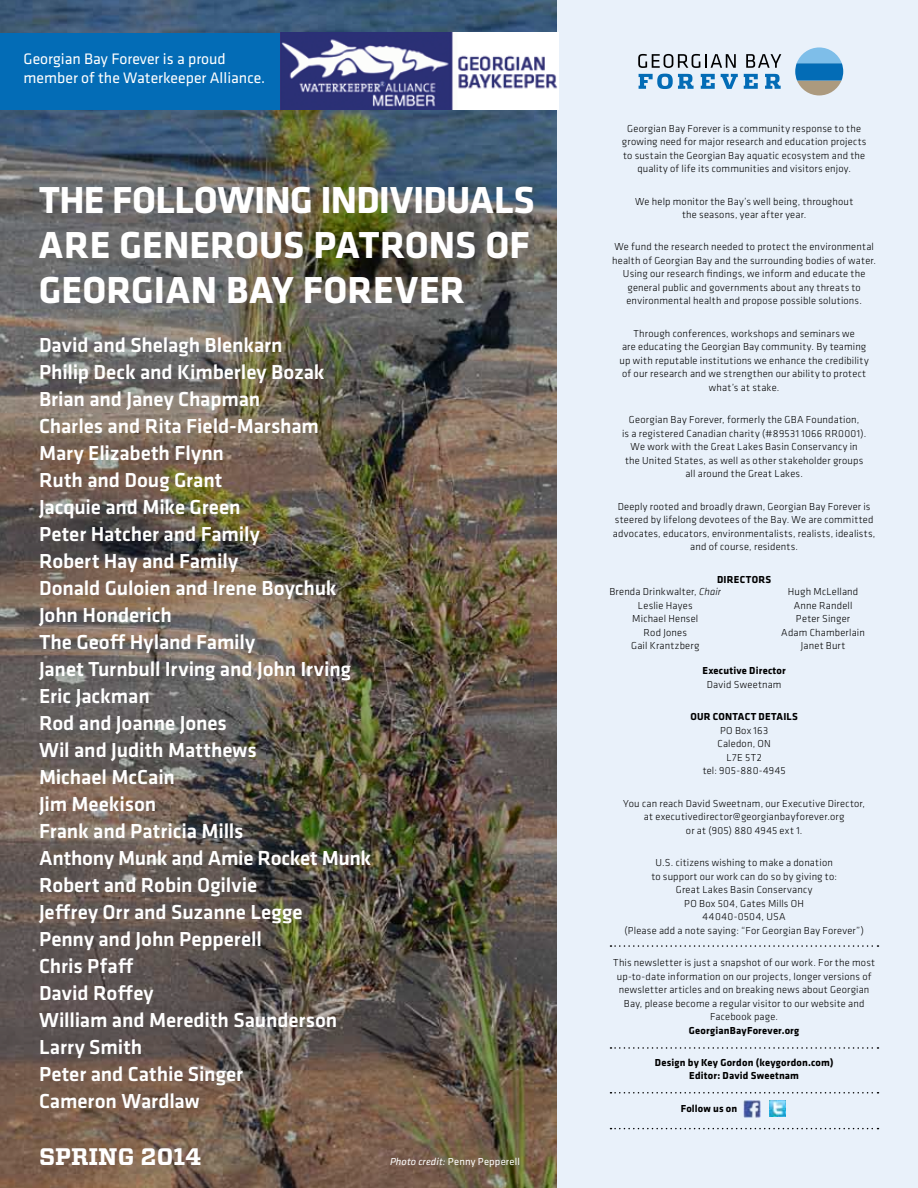
<style>
.page{position:relative;width:918px;height:1188px;background:#fff}
.page>*{position:absolute;margin:0;border:0;box-sizing:border-box;transform-origin:0 0}
.t1{font:700 39px/45px "Klavika";color:#fff}
.t2{font:700 23.85px "Vitesse";color:#fff}
.t3{font:500 21px/27px "Klavika";letter-spacing:-.005em;color:#fff}
.t4{font:15.75px/18.9px "Klavika";color:#fff}
.t5{font:300 10.5px/13.5px "Klavika";letter-spacing:.02em;color:#000;text-align:center}
.t6{font:700 10.5px/13.5px "Klavika";letter-spacing:.02em;color:#000;text-align:center}
.t7{font:10.5px "Klavika";letter-spacing:.015em;color:#fff}
.s1{font-style:italic}
</style>
<div class="page">
<img style="left:0;top:0;width:557px;height:1188px">
<div style="left:557px;top:0;width:361px;height:1188px;background:#e9f1fa"></div>
<div style="left:0;top:33px;width:555px;height:77px;background:#036cb6"></div>
<img style="left:280px;top:33px;width:278px;height:77px">
<svg style="left:638px;top:54px;width:98px;height:14px"></svg>
<svg style="left:746px;top:54px;width:35px;height:14px"></svg>
<svg style="left:639px;top:74px;width:55px;height:15px"></svg>
<svg style="left:701px;top:74px;width:14px;height:15px"></svg>
<svg style="left:721px;top:74px;width:17px;height:15px"></svg>
<svg style="left:744px;top:74px;width:14px;height:15px"></svg>
<svg style="left:765px;top:74px;width:16px;height:15px"></svg>
<svg style="left:795px;top:47px;width:48px;height:48px"></svg>
<svg style="left:610px;top:945px;width:269px;height:2px"></svg>
<svg style="left:610px;top:1047px;width:269px;height:2px"></svg>
<svg style="left:610px;top:1092px;width:269px;height:2px"></svg>
<svg style="left:610px;top:1128px;width:269px;height:1px"></svg>
<img style="left:770px;top:1101px;width:16px;height:16px">
<img style="left:744px;top:1101px;width:16px;height:16px">
<h3 class="t4" style="left:24px;top:50px;width:243px">Georgian Bay Forever is a proud member of the Waterkeeper Alliance.</h3>
<h1 class="t1" style="left:39px;top:179px;width:497px">THE FOLLOWING Individuals<br>ARE GENEROUS PATRONS OF<br>GEORGIAN BAY FOREVER</h1>
<p class="t3" style="left:39px;top:332px;width:334px">David and Shelagh Blenkarn<br>Philip Deck and Kimberley Bozak<br>Brian and Janey Chapman<br>Charles and Rita Field-Marsham<br>Mary Elizabeth Flynn<br>Ruth and Doug Grant<br>Jacquie and Mike Green<br>Peter Hatcher and Family<br>Robert Hay and Family<br>Donald Guloien and Irene Boychuk<br>John Honderich<br>The Geoff Hyland Family<br>Janet Turnbull Irving and John Irving<br>Eric Jackman<br>Rod and Joanne Jones<br>Wil and Judith Matthews<br>Michael McCain<br>Jim Meekison<br>Frank and Patricia Mills<br>Anthony Munk and Amie Rocket Munk<br>Robert and Robin Ogilvie<br>Jeffrey Orr and Suzanne Legge<br>Penny and John Pepperell<br>Chris Pfaff<br>David Roffey<br>William and Meredith Saunderson<br>Larry Smith<br>Peter and Cathie Singer<br>Cameron Wardlaw</p>
<h2 class="t2" style="left:39px;top:1141px;width:164px">SPRING 2014</h2>
<p class="t7" style="left:390px;top:1156px;width:131px"><span class="s1">Photo credit:</span> Penny Pepperell</p>
<p class="t5" style="left:622px;top:122px;width:246px">Georgian Bay Forever is a community response to the growing need for major research and education projects to sustain the Georgian Bay aquatic ecosystem and the quality of life its communities and visitors enjoy.</p>
<p class="t5" style="left:635px;top:195px;width:220px">We help monitor the Bay’s well being, throughout the seasons, year after year.</p>
<p class="t5" style="left:612px;top:240px;width:265px">We fund the research needed to protect the environmental health of Georgian Bay and the surrounding bodies of water.<br>Using our research findings, we inform and educate the general public and governments about any threats to environmental health and propose possible solutions.</p>
<p class="t5" style="left:620px;top:327px;width:251px">Through conferences, workshops and seminars we<br>are educating the Georgian Bay community. By teaming up with reputable institutions we enhance the credibility of our research and we strengthen our ability to protect what’s at stake.</p>
<p class="t5" style="left:622px;top:413px;width:246px">Georgian Bay Forever, formerly the GBA Foundation,<br>is a registered Canadian charity (#89531 1066 RR0001).<br>We work with the Great Lakes Basin Conservancy in the United States, as well as other stakeholder groups all around the Great Lakes.</p>
<p class="t5" style="left:613px;top:500px;width:264px">Deeply rooted and broadly drawn, Georgian Bay Forever is steered by lifelong devotees of the Bay. We are committed advocates, educators, environmentalists, realists, idealists, and of course, residents.</p>
<p class="t6" style="left:717px;top:573px;width:55px">DIRECTORS</p>
<p class="t5" style="left:609px;top:585px;width:113px">Brenda Drinkwalter, <span class="s1">Chair<br></span>Leslie Hayes<br>Michael Hensel<br>Rod Jones<br>Gail Krantzberg</p>
<p class="t5" style="left:781px;top:585px;width:85px">Hugh McLelland<br>Anne Randell<br>Peter Singer<br>Adam Chamberlain<br>Janet Burt</p>
<p class="t6" style="left:702px;top:664px;width:85px">Executive Director</p>
<p class="t5" style="left:707px;top:678px;width:76px">David Sweetnam</p>
<p class="t6" style="left:690px;top:710px;width:108px">OUR CONTACT DETAILS</p>
<p class="t5" style="left:703px;top:724px;width:85px">PO Box 163<br>Caledon, ON<br>L7E 5T2<br>tel: 905-880-4945</p>
<p class="t5" style="left:623px;top:797px;width:243px">You can reach David Sweetnam, our Executive Director, at executivedirector@georgianbayforever.org<br>or at (905) 880 4945 ext 1.</p>
<p class="t5" style="left:625px;top:856px;width:241px">U.S. citizens wishing to make a donation<br>to support our work can do so by giving to:<br>Great Lakes Basin Conservancy<br>PO Box 504, Gates Mills OH<br>44040-0504, USA<br>(Please add a note saying: “For Georgian Bay Forever”)</p>
<p class="t5" style="left:613px;top:956px;width:263px">This newsletter is just a snapshot of our work. For the most up-to-date information on our projects, longer versions of newsletter articles and on breaking news about Georgian Bay, please become a regular visitor to our website and Facebook page.</p>
<p class="t6" style="left:689px;top:1024px;width:112px">GeorgianBayForever.org</p>
<p class="t6" style="left:655px;top:1056px;width:180px">Design by Key Gordon (keygordon.com)<br>Editor: David Sweetnam</p>
</div>
